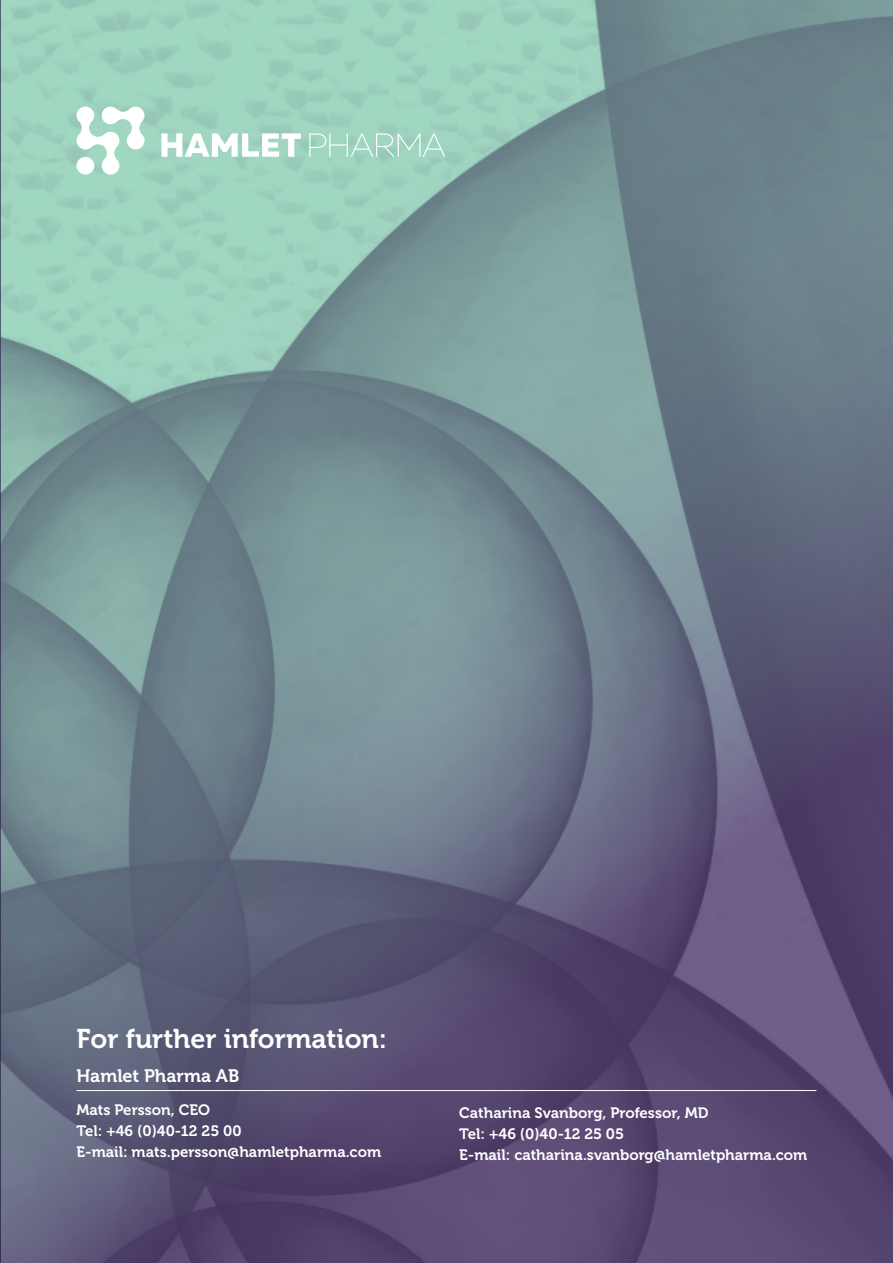
<style>
.page{position:relative;width:893px;height:1263px;background:#fff}
.page>*{position:absolute;margin:0;border:0;box-sizing:border-box;transform-origin:0 0}
.t1{font:27px "Museo 700";color:#fff}
.t2{font:18px "Museo 700";color:#fff}
.t3{font:15px/21px "Museo 700";color:#fff}
</style>
<div class="page">
<img style="left:1px;top:0;width:892px;height:1263px">
<svg style="left:309px;top:133px;width:136px;height:24px;background:#acdac8"></svg>
<svg style="left:77px;top:107px;width:68px;height:68px"></svg>
<svg style="left:161px;top:133px;width:140px;height:24px"></svg>
<hr style="left:77px;top:1090px;width:739px;height:1px;background:#fff">
<h1 class="t1" style="left:77px;top:1023px;width:312px">For further information:</h1>
<p class="t2" style="left:77px;top:1065px;width:164px">Hamlet Pharma AB</p>
<p class="t3" style="left:77px;top:1100px;width:306px">Mats Persson, CEO<br>Tel: +46 (0)40-12 25 00<br>E-mail: mats.persson@hamletpharma.com</p>
<p class="t3" style="left:459px;top:1102px;width:350px">Catharina Svanborg, Professor, MD<br>Tel: +46 (0)40-12 25 05<br>E-mail: catharina.svanborg@hamletpharma.com</p>
</div>
